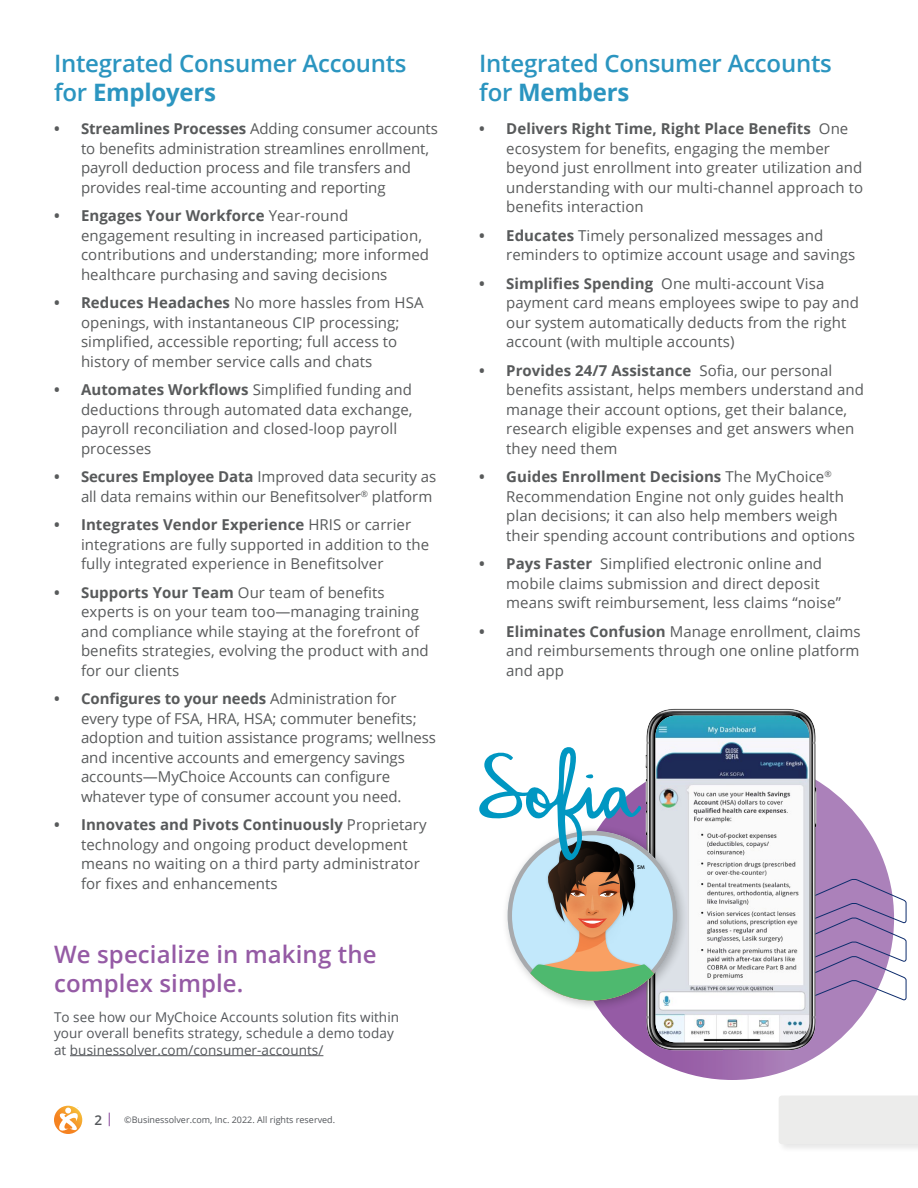
<style>
.page{position:relative;width:918px;height:1188px;background:#fff}
.page>*{position:absolute;margin:0;border:0;box-sizing:border-box;transform-origin:0 0}
.t1{font:600 24px/28.8px "Open Sans";letter-spacing:-.01em;color:#2b95c0}
.t2{font:600 24px/28.8px "Open Sans";letter-spacing:.005em;color:#955ba5}
.t3{font:15px/19.5px "Open Sans";letter-spacing:.005em;color:#585a5b}
.t4{font:13.5px/16.5px "Open Sans";letter-spacing:.005em;color:#53565a}
.t5{font:9px "Open Sans";color:#53565a}
.t6{font:500 5.55px "Brandon Grotesque";color:#010101}
.s1{font-weight:700}
.s2{font-weight:600;font-size:13.5px}
.s3{font-weight:600;font-size:13.5px;color:#955ba5}
</style>
<div class="page">
<div style="left:777px;top:1093px;width:141px;height:60px;background:#000;opacity:.1"></div>
<div style="left:779px;top:1096px;width:139px;height:48px;background:#ececeb"></div>
<svg style="left:54px;top:1106px;width:28px;height:28px"></svg>
<svg style="left:571px;top:757px;width:323px;height:323px;background:#a577b4"></svg>
<svg style="left:821px;top:878px;width:86px;height:123px"></svg>
<hr style="left:70px;top:1055px;width:253px;height:1px;background:#53565a">
<img style="left:644px;top:708px;width:177px;height:346px">
<img style="left:656px;top:716px;width:153px;height:326px">
<div style="left:501px;top:825px;width:188px;height:187px;background:#000;opacity:.25"></div>
<svg style="left:479px;top:746px;width:198px;height:254px"></svg>
<h1 class="t1" style="left:54px;top:49px;width:354px">Integrated Consumer Accounts for <span class="s1">Employers</span></h1>
<p class="t3" style="left:81px;top:119px;width:359px;text-indent:-27px"><span class="s1">• Streamlines Processes</span> Adding consumer accounts to benefits administration streamlines enrollment, payroll deduction process and file transfers and provides real-time accounting and reporting</p>
<p class="t3" style="left:81px;top:206px;width:350px;text-indent:-27px"><span class="s1">• Engages Your Workforce</span> Year-round engagement resulting in increased participation, contributions and understanding; more informed healthcare purchasing and saving decisions</p>
<p class="t3" style="left:81px;top:293px;width:344px;text-indent:-27px"><span class="s1">• Reduces Headaches</span> No more hassles from HSA openings, with instantaneous CIP processing; simplified, accessible reporting; full access to history of member service calls and chats</p>
<p class="t3" style="left:81px;top:380px;width:333px;text-indent:-27px"><span class="s1">• Automates Workflows</span> Simplified funding and deductions through automated data exchange, payroll reconciliation and closed-loop payroll processes</p>
<p class="t3" style="left:54px;top:467px;width:384px;text-align:right"><span class="s1">• Secures Employee Data</span> Improved data security as all data remains within our Benefitsolver<sup>®</sup> platform</p>
<p class="t3" style="left:81px;top:515px;width:350px;text-indent:-27px"><span class="s1">• Integrates Vendor Experience</span> HRIS or carrier integrations are fully supported in addition to the fully integrated experience in Benefitsolver</p>
<p class="t3" style="left:81px;top:582px;width:349px;text-indent:-27px"><span class="s1">• Supports Your Team</span> Our team of benefits experts is on your team too—managing training and compliance while staying at the forefront of benefits strategies, evolving the product with and for our clients</p>
<p class="t3" style="left:81px;top:689px;width:357px;text-indent:-27px"><span class="s1">• Configures to your needs</span> Administration for every type of FSA, HRA, HSA; commuter benefits; adoption and tuition assistance programs; wellness and incentive accounts and emergency savings accounts—MyChoice Accounts can configure whatever type of consumer account you need.</p>
<p class="t3" style="left:81px;top:815px;width:347px;text-indent:-27px"><span class="s1">• Innovates and Pivots Continuously</span> Proprietary technology and ongoing product development means no waiting on a third party administrator for fixes and enhancements</p>
<h1 class="t2" style="left:54px;top:939px;width:324px">We specialize in making the complex simple.</h1>
<p class="t4" style="left:54px;top:1008px;width:347px">To see how our MyChoice Accounts solution fits within your overall benefits strategy, schedule a demo today at businessolver.com/consumer-accounts/</p>
<p class="t5" style="left:94px;top:1114px;width:242px"><span class="s2">2</span> <span class="s3">|</span> ©Businessolver.com, Inc. 2022. All rights reserved.</p>
<h1 class="t1" style="left:479px;top:49px;width:354px">Integrated Consumer Accounts for <span class="s1">Members</span></h1>
<p class="t3" style="left:506px;top:119px;width:359px;text-indent:-27px"><span class="s1">• Delivers Right Time, Right Place Benefits</span> One ecosystem for benefits, engaging the member beyond just enrollment into greater utilization and understanding with our multi-channel approach to benefits interaction</p>
<p class="t3" style="left:506px;top:225px;width:350px;text-indent:-27px"><span class="s1">• Educates</span> Timely personalized messages and reminders to optimize account usage and savings</p>
<p class="t3" style="left:506px;top:273px;width:354px;text-indent:-27px"><span class="s1">• Simplifies Spending</span> One multi-account Visa payment card means employees swipe to pay and our system automatically deducts from the right account (with multiple accounts)</p>
<p class="t3" style="left:506px;top:360px;width:359px;text-indent:-27px"><span class="s1">• Provides 24/7 Assistance</span> Sofia, our personal benefits assistant, helps members understand and manage their account options, get their balance, research eligible expenses and get answers when they need them</p>
<p class="t3" style="left:506px;top:467px;width:350px;text-indent:-27px"><span class="s1">• Guides Enrollment Decisions</span> The MyChoice<sup>® </sup>Recommendation Engine not only guides health plan decisions; it can also help members weigh their spending account contributions and options</p>
<p class="t3" style="left:506px;top:554px;width:336px;text-indent:-27px"><span class="s1">• Pays Faster</span> Simplified electronic online and mobile claims submission and direct deposit means swift reimbursement, less claims “noise”</p>
<p class="t3" style="left:506px;top:621px;width:356px;text-align:justify;text-indent:-27px"><span class="s1">• Eliminates Confusion</span> Manage enrollment, claims and reimbursements through one online platform and app</p>
<p class="t6" style="left:637px;top:863px;width:9px">SM</p>
</div>
